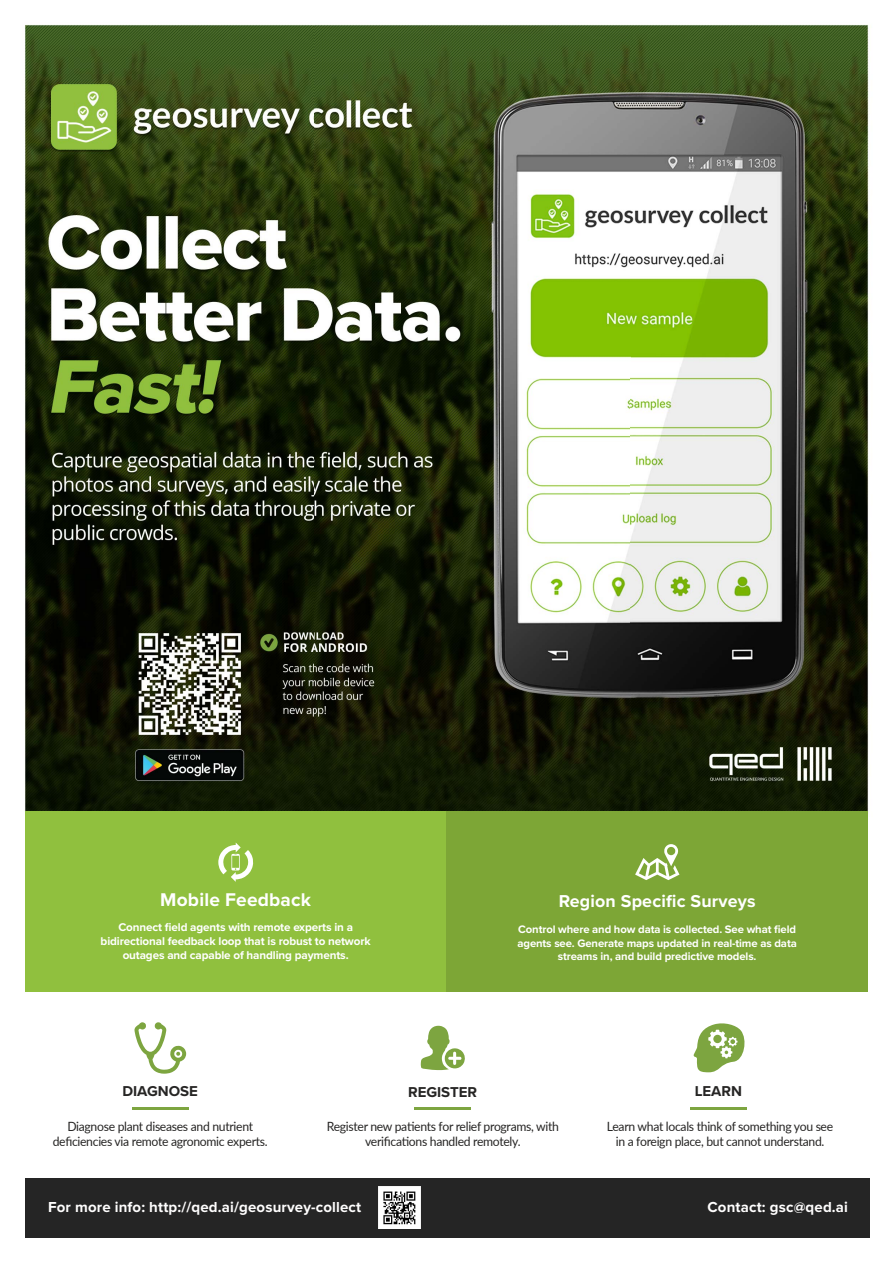
<style>
.page{position:relative;width:893px;height:1263px;background:#fff}
.page>*{position:absolute;margin:0;border:0;box-sizing:border-box;transform-origin:0 0}
.t1{font:700 19.05px "Proxima Nova";letter-spacing:.01em;color:#fff}
.t2{font:700 17.85px "Proxima Nova";letter-spacing:.01em;color:#fff}
.t3{font:700 15px "Proxima Nova";letter-spacing:.01em;color:#fffefe}
.t4{font:700 14.85px "Proxima Nova";color:#262524}
.t5{font:12.75px/15.3px "Lato";letter-spacing:-.025em;color:#262524;text-align:center;scale:.96 1}
.t6{font:700 11.7px/14px "Proxima Nova";letter-spacing:-.01em;color:#fff;text-align:center}
.t7{font:700 11.25px/13.5px "Proxima Nova";letter-spacing:-.01em;color:#fff;text-align:center}
</style>
<div class="page">
<img style="left:25px;top:24px;width:845px;height:1214px">
<div style="left:26px;top:1178px;width:844px;height:59px;background:#252525"></div>
<img style="left:378px;top:1187px;width:42px;height:42px">
<div style="left:25px;top:812px;width:421px;height:180px;background:#90c03e"></div>
<div style="left:446px;top:812px;width:421px;height:180px;background:#7da636"></div>
<svg style="left:218px;top:842px;width:35px;height:40px"></svg>
<svg style="left:635px;top:844px;width:44px;height:36px"></svg>
<hr style="left:690px;top:1108px;width:57px;height:2px;background:#7da540">
<svg style="left:693px;top:1021px;width:55px;height:51px"></svg>
<hr style="left:415px;top:1108px;width:56px;height:2px;background:#7da540">
<svg style="left:421px;top:1026px;width:45px;height:44px"></svg>
<hr style="left:132px;top:1108px;width:57px;height:2px;background:#7da540">
<svg style="left:134px;top:1022px;width:52px;height:52px"></svg>
<h1 class="t1" style="left:160px;top:888px;width:152px">Mobile Feedback</h1>
<p class="t6" style="left:101px;top:920px;width:272px">Connect field agents with remote experts in a bidirectional feedback loop that is robust to network outages and capable of handling payments.</p>
<h2 class="t2" style="left:559px;top:890px;width:198px">Region Specific Surveys</h2>
<p class="t7" style="left:517px;top:923px;width:281px">Control where and how data is collected. See what field agents see. Generate maps updated in real-time as data streams in, and build predictive models.</p>
<p class="t4" style="left:122px;top:1082px;width:77px">DIAGNOSE</p>
<p class="t4" style="left:408px;top:1083px;width:71px">REGISTER</p>
<p class="t4" style="left:695px;top:1082px;width:49px">LEARN</p>
<p class="t5" style="left:53px;top:1118px;width:225px">Diagnose plant diseases and nutrient deficiencies via remote agronomic experts.</p>
<p class="t5" style="left:327px;top:1118px;width:243px">Register new patients for relief programs, with verifications handled remotely.</p>
<p class="t5" style="left:607px;top:1118px;width:237px">Learn what locals think of something you see in a foreign place, but cannot understand.</p>
<p class="t3" style="left:48px;top:1198px;width:315px">For more info: http://qed.ai/geosurvey-collect</p>
<p class="t3" style="left:707px;top:1198px;width:142px">Contact: gsc@qed.ai</p>
</div>
